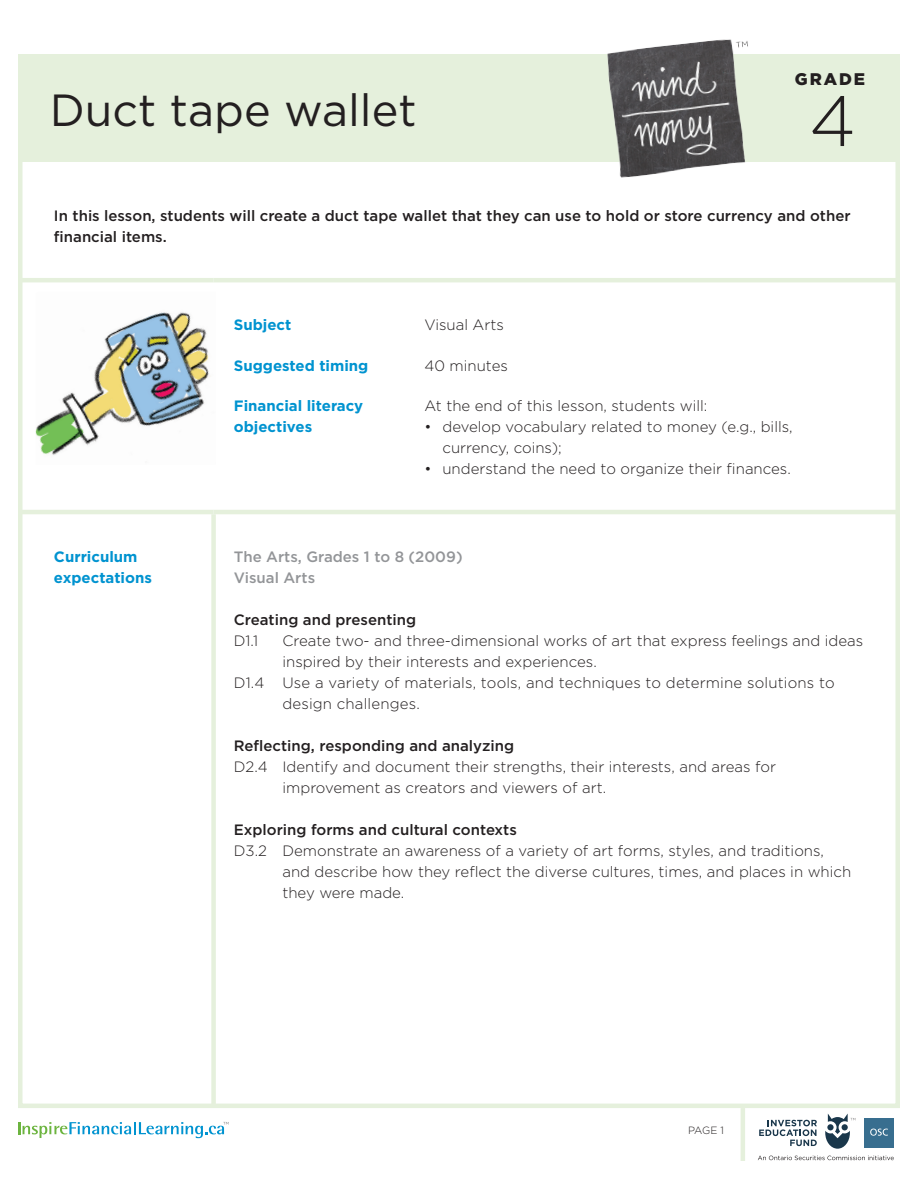
<style>
.page{position:relative;width:918px;height:1188px;background:#fff}
.page>*{position:absolute;margin:0;border:0;box-sizing:border-box;transform-origin:0 0}
.t1{font:300 70.95px "Gotham";color:#231f20}
.Lesson_Title_Large{font:45px "Gotham";color:#231f20}
.t2{font:900 16.8px "Gotham";letter-spacing:.12em;color:#231f20}
.Body{font:300 15px/21px "Gotham";color:#231f20}
.Description{font:500 15px/21px "Gotham";color:#231f20}
.Body_Bullets_no_para{font:300 15px/21px "Gotham";color:#231f20}
.Subheading{font:500 15px "Gotham";color:#231f20}
.Heading{font:700 15px/21px "Gotham";color:#0093d0}
.Subheading-2{font:500 15px/21px "Gotham";color:#939598}
.t3{font:300 10.5px "Gotham";color:#231f20}
</style>
<div class="page">
<svg style="left:759px;top:1120px;width:58px;height:26px"></svg>
<svg style="left:825px;top:1114px;width:30px;height:35px"></svg>
<div style="left:864px;top:1118px;width:30px;height:30px;background:#386e8f"></div>
<svg style="left:870px;top:1129px;width:18px;height:7px"></svg>
<svg style="left:758px;top:1156px;width:136px;height:4px"></svg>
<hr style="left:741px;top:1108px;width:4px;height:53px;background:#e5f0dc">
<svg style="left:18px;top:1122px;width:210px;height:16px"></svg>
<div style="left:18px;top:54px;width:882px;height:108px;background:#e5f0dc"></div>
<img style="left:607px;top:39px;width:141px;height:139px">
<hr style="left:18px;top:278px;width:196px;height:4px;background:#e5f0dc">
<hr style="left:214px;top:278px;width:686px;height:4px;background:#e5f0dc">
<div style="left:211px;top:514px;width:5px;height:592px;background:#e5f0dc"></div>
<hr style="left:18px;top:510px;width:196px;height:4px;background:#e5f0dc">
<hr style="left:214px;top:510px;width:686px;height:4px;background:#e5f0dc">
<img style="left:36px;top:312px;width:175px;height:143px">
<p class="Lesson_Title_Large" style="left:50px;top:81px;width:368px">Duct tape wallet</p>
<p class="t2" style="left:795px;top:67px;width:72px">GRADE</p>
<p class="t1" style="left:809px;top:76px;width:49px">4</p>
<p class="Description" style="left:54px;top:205px;width:798px">In this lesson, students will create a duct tape wallet that they can use to hold or store currency and other financial items.</p>
<p class="Heading" style="left:234px;top:314px;width:59px">Subject</p>
<p class="Body" style="left:424px;top:314px;width:81px">Visual Arts</p>
<p class="Heading" style="left:234px;top:355px;width:136px">Suggested timing</p>
<p class="Body" style="left:424px;top:354px;width:85px">40 minutes</p>
<p class="Heading" style="left:234px;top:395px;width:131px">Financial literacy objectives</p>
<p class="Body" style="left:424px;top:395px;width:285px">At the end of this lesson, students will:</p>
<p class="Body_Bullets_no_para" style="left:442px;top:416px;width:352px;text-indent:-18px">• develop vocabulary related to money (e.g., bills, currency, coins);</p>
<p class="Body_Bullets_no_para" style="left:424px;top:458px;width:368px">• understand the need to organize their finances.</p>
<p class="Heading" style="left:54px;top:546px;width:100px">Curriculum expectations</p>
<p class="Subheading-2" style="left:234px;top:546px;width:230px">The Arts, Grades 1 to 8 (2009)<br>Visual Arts</p>
<p class="Subheading" style="left:234px;top:610px;width:184px">Creating and presenting</p>
<p class="Body" style="left:234px;top:630px;width:26px">D1.1</p>
<p class="Body" style="left:282px;top:630px;width:582px">Create two- and three-dimensional works of art that express feelings and ideas inspired by their interests and experiences.</p>
<p class="Body" style="left:282px;top:672px;width:554px;text-indent:-49px">D1.4 Use a variety of materials, tools, and techniques to determine solutions to design challenges.</p>
<p class="Subheading" style="left:234px;top:736px;width:282px">Reflecting, responding and analyzing</p>
<p class="Body" style="left:282px;top:756px;width:495px;text-indent:-49px">D2.4 Identify and document their strengths, their interests, and areas for improvement as creators and viewers of art.</p>
<p class="Subheading" style="left:234px;top:820px;width:285px">Exploring forms and cultural contexts</p>
<p class="Body" style="left:282px;top:840px;width:570px;text-indent:-49px">D3.2 Demonstrate an awareness of a variety of art forms, styles, and traditions, and describe how they reflect the diverse cultures, times, and places in which they were made.</p>
<p class="t3" style="left:688px;top:1124px;width:38px">PAGE 1</p>
</div>
